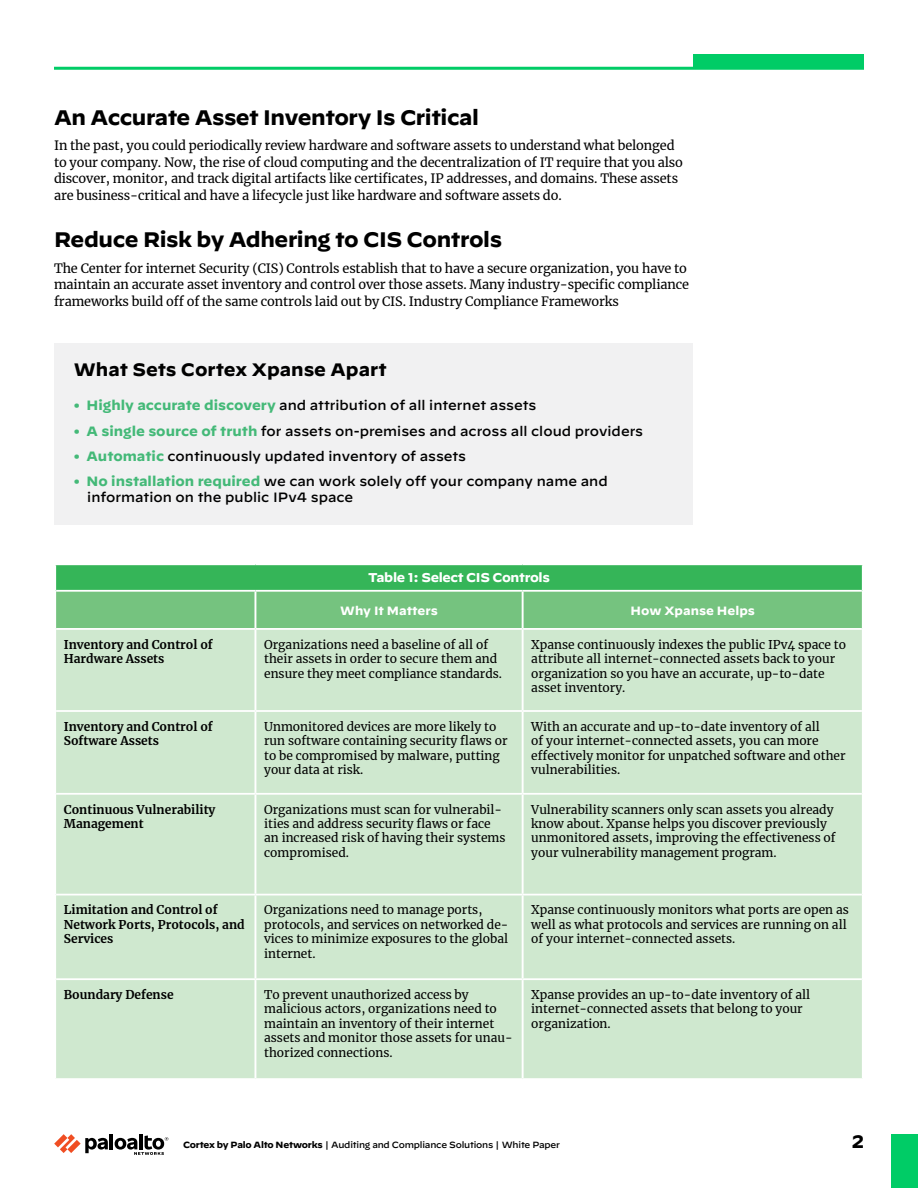
<style>
.page{position:relative;width:918px;height:1188px;background:#fff}
.page>*{position:absolute;margin:0;border:0;box-sizing:border-box;transform-origin:0 0}
.t1{font:700 21px "Decimal";letter-spacing:-.02em;color:#000}
.t2{font:700 18px "Decimal";color:#000}
.t3{font:500 13.5px/16.2px "Decimal";color:#000}
.t4{font:12.75px/16.5px "Merriweather";letter-spacing:-.01em;color:#000}
.t5{font:700 12.75px "Decimal";letter-spacing:-.025em;color:#fff}
.t6{font:12px/14.4px "Merriweather";color:#000}
.t7{font:700 12px/14.4px "Merriweather";color:#000}
.t8{font:700 12px "Decimal";color:#fff}
.t9{font:500 9px "Decimal";letter-spacing:-.025em;color:#000}
.s1{font-weight:700;color:#44b978}
.s2{font-weight:700}
</style>
<div class="page">
<hr style="left:110px;top:1134px;width:3px;height:15px;background:#000">
<svg style="left:54px;top:1134px;width:54px;height:19px"></svg>
<hr style="left:139px;top:1134px;width:4px;height:15px;background:#000">
<svg style="left:115px;top:1135px;width:53px;height:20px"></svg>
<div style="left:891px;top:1134px;width:27px;height:54px;background:#0c6"></div>
<div style="left:693px;top:54px;width:171px;height:14px;background:#0c6"></div>
<hr style="left:54px;top:67px;width:810px;height:3px;background:#0c6">
<div style="left:54px;top:343px;width:639px;height:182px;background:#f1f1f2"></div>
<div style="left:55px;top:564px;width:808px;height:27px;background:#35b558"></div>
<div style="left:56px;top:592px;width:806px;height:36px;background:#75c37f"></div>
<div style="left:56px;top:630px;width:806px;height:448px;background:#cfe8cf"></div>
<hr style="left:54px;top:563px;width:201px;height:2px;background:#fff">
<hr style="left:255px;top:563px;width:268px;height:2px;background:#fff">
<hr style="left:523px;top:563px;width:341px;height:2px;background:#fff">
<hr style="left:56px;top:590px;width:199px;height:2px;background:#fff">
<hr style="left:255px;top:590px;width:268px;height:2px;background:#fff">
<hr style="left:523px;top:590px;width:339px;height:2px;background:#fff">
<hr style="left:54px;top:565px;width:2px;height:26px;background:#fff">
<hr style="left:862px;top:565px;width:2px;height:26px;background:#fff">
<hr style="left:254px;top:592px;width:2px;height:36px;background:#fff">
<hr style="left:522px;top:592px;width:2px;height:36px;background:#fff">
<hr style="left:56px;top:710px;width:199px;height:2px;background:#fff">
<hr style="left:255px;top:710px;width:268px;height:2px;background:#fff">
<hr style="left:523px;top:710px;width:339px;height:2px;background:#fff">
<hr style="left:56px;top:793px;width:199px;height:2px;background:#fff">
<hr style="left:255px;top:793px;width:268px;height:2px;background:#fff">
<hr style="left:523px;top:793px;width:339px;height:2px;background:#fff">
<hr style="left:56px;top:894px;width:199px;height:1px;background:#fff">
<hr style="left:255px;top:894px;width:268px;height:1px;background:#fff">
<hr style="left:523px;top:894px;width:339px;height:1px;background:#fff">
<hr style="left:56px;top:978px;width:199px;height:2px;background:#fff">
<hr style="left:255px;top:978px;width:268px;height:2px;background:#fff">
<hr style="left:523px;top:978px;width:339px;height:2px;background:#fff">
<hr style="left:254px;top:630px;width:2px;height:80px;background:#fff">
<hr style="left:522px;top:630px;width:2px;height:80px;background:#fff">
<hr style="left:254px;top:712px;width:2px;height:81px;background:#fff">
<hr style="left:522px;top:712px;width:2px;height:81px;background:#fff">
<hr style="left:254px;top:795px;width:2px;height:99px;background:#fff">
<hr style="left:522px;top:795px;width:2px;height:99px;background:#fff">
<hr style="left:254px;top:895px;width:2px;height:83px;background:#fff">
<hr style="left:522px;top:895px;width:2px;height:83px;background:#fff">
<hr style="left:254px;top:980px;width:2px;height:98px;background:#fff">
<hr style="left:522px;top:980px;width:2px;height:98px;background:#fff">
<h1 class="t1" style="left:54px;top:105px;width:426px">An Accurate Asset Inventory Is Critical</h1>
<p class="t4" style="left:54px;top:137px;width:631px">In the past, you could periodically review hardware and software assets to understand what belonged to your company. Now, the rise of cloud computing and the decentralization of IT require that you also discover, monitor, and track digital artifacts like certificates, IP addresses, and domains. These assets are business-critical and have a lifecycle just like hardware and software assets do.</p>
<h1 class="t1" style="left:54px;top:228px;width:450px">Reduce Risk by Adhering to CIS Controls</h1>
<p class="t4" style="left:54px;top:260px;width:637px">The Center for internet Security (CIS) Controls establish that to have a secure organization, you have to maintain an accurate asset inventory and control over those assets. Many industry-specific compliance frameworks build off of the same controls laid out by CIS. Industry Compliance Frameworks</p>
<h2 class="t2" style="left:74px;top:359px;width:314px">What Sets Cortex Xpanse Apart</h2>
<p class="t3" style="left:74px;top:396px;width:464px"><span class="s1">• Highly accurate discovery</span> and attribution of all internet assets</p>
<p class="t3" style="left:74px;top:421px;width:571px"><span class="s1">• A single source of truth</span> for assets on-premises and across all cloud providers</p>
<p class="t3" style="left:74px;top:446px;width:394px"><span class="s1">• Automatic</span> continuously updated inventory of assets</p>
<p class="t3" style="left:87px;top:471px;width:522px;text-indent:-14px"><span class="s1">• No installation required</span> we can work solely off your company name and information on the public IPv4 space</p>
<p class="t5" style="left:368px;top:570px;width:183px">Table 1: Select CIS Controls</p>
<p class="t8" style="left:340px;top:603px;width:99px">Why It Matters</p>
<p class="t8" style="left:631px;top:603px;width:126px">How Xpanse Helps</p>
<p class="t7" style="left:64px;top:637px;width:150px">Inventory and Control of<br>Hardware Assets</p>
<p class="t6" style="left:264px;top:637px;width:239px">Organizations need a baseline of all of their assets in order to secure them and ensure they meet compliance standards.</p>
<p class="t6" style="left:531px;top:637px;width:316px">Xpanse continuously indexes the public IPv4 space to attribute all internet-connected assets back to your organization so you have an accurate, up-to-date asset inventory.</p>
<p class="t7" style="left:64px;top:719px;width:150px">Inventory and Control of<br>Software Assets</p>
<p class="t6" style="left:264px;top:719px;width:245px">Unmonitored devices are more likely to run software containing security flaws or to be compromised by malware, putting your data at risk.</p>
<p class="t6" style="left:531px;top:719px;width:316px">With an accurate and up-to-date inventory of all<br>of your internet-connected assets, you can more effectively monitor for unpatched software and other vulnerabilities.</p>
<p class="t7" style="left:64px;top:802px;width:153px">Continuous Vulnerability<br>Management</p>
<p class="t6" style="left:264px;top:802px;width:243px">Organizations must scan for vulnerabil&shy;ities and address security flaws or face an increased risk of having their systems compromised.</p>
<p class="t6" style="left:531px;top:802px;width:306px">Vulnerability scanners only scan assets you already know about. Xpanse helps you discover previously unmonitored assets, improving the effectiveness of your vulnerability management program.</p>
<p class="t7" style="left:64px;top:903px;width:182px">Limitation and Control of<br>Network Ports, Protocols, and<br>Services</p>
<p class="t6" style="left:264px;top:903px;width:246px">Organizations need to manage ports, protocols, and services on networked de&shy;vices to minimize exposures to the global internet.</p>
<p class="t6" style="left:531px;top:903px;width:319px">Xpanse continuously monitors what ports are open as well as what protocols and services are running on all of your internet-connected assets.</p>
<p class="t7" style="left:64px;top:987px;width:111px">Boundary Defense</p>
<p class="t6" style="left:264px;top:987px;width:250px">To prevent unauthorized access by malicious actors, organizations need to maintain an inventory of their internet assets and monitor those assets for unau&shy;thorized connections.</p>
<p class="t6" style="left:531px;top:987px;width:280px">Xpanse provides an up-to-date inventory of all internet-connected assets that belong to your organization.</p>
<p class="t9" style="left:183px;top:1137px;width:378px"><span class="s2">Cortex by Palo Alto Networks</span> | Auditing and Compliance Solutions | White Paper</p>
<h2 class="t2" style="left:852px;top:1132px;width:14px">2</h2>
</div>
